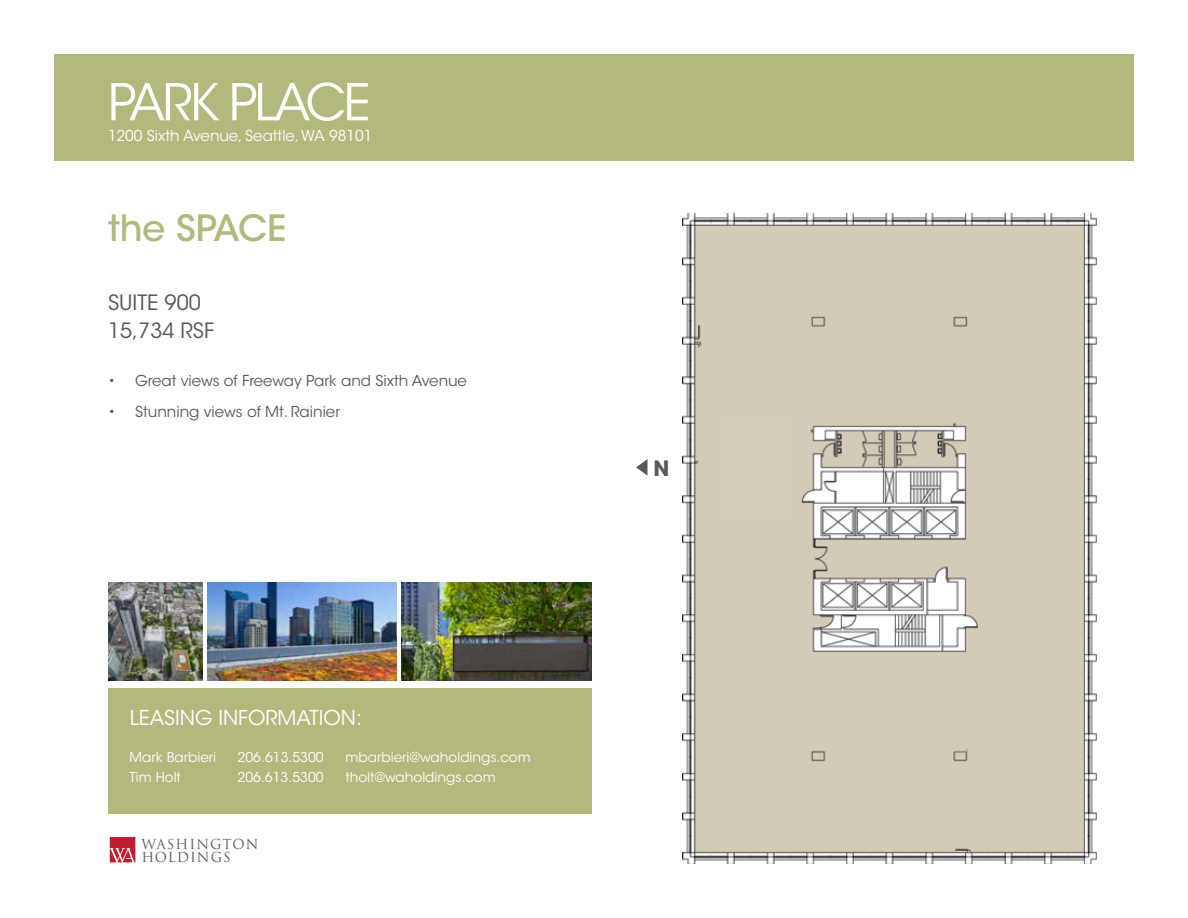
<style>
.page{position:relative;width:1188px;height:918px;background:#fff}
.page>*{position:absolute;margin:0;border:0;box-sizing:border-box;transform-origin:0 0}
.t1{font:50.4px "ITC Avant Garde Std";letter-spacing:-.05em;color:#fff}
.t2{font:500 36px "ITC Avant Garde Std";color:#b3b87c}
.t3{font:21px/28.5px "ITC Avant Garde Std";color:#58595b}
.t4{font:700 21px "ITC Avant Garde Std";color:#58595b}
.t5{font:20.4px "ITC Avant Garde Std";color:#fff}
.t6{font:15px "ITC Avant Garde Std";color:#58595b}
.t7{font:15px "ITC Avant Garde Std";color:#fff}
.t8{font:13.65px "ITC Avant Garde Std";color:#fff}
.t9{font:13.35px/13.6px "Trajan";letter-spacing:.075em;color:#58595b}
</style>
<div class="page">
<img style="left:682px;top:214px;width:415px;height:650px">
<div style="left:719px;top:414px;width:72px;height:106px;background:#d2ccb8"></div>
<img style="left:402px;top:583px;width:189px;height:98px">
<img style="left:108px;top:583px;width:95px;height:98px">
<img style="left:208px;top:583px;width:189px;height:98px">
<div style="left:54px;top:54px;width:1080px;height:107px;background:#b3b87c"></div>
<svg style="left:110px;top:837px;width:25px;height:25px"></svg>
<div style="left:108px;top:688px;width:484px;height:126px;background:#b3b87c"></div>
<svg style="left:636px;top:459px;width:12px;height:17px"></svg>
<h1 class="t1" style="left:108px;top:72px;width:264px">PARK PLACE</h1>
<p class="t7" style="left:108px;top:126px;width:266px">1200 Sixth Avenue, Seattle, WA 98101</p>
<h2 class="t2" style="left:108px;top:205px;width:180px">the SPACE</h2>
<h3 class="t3" style="left:108px;top:288px;width:108px">SUITE 900<br>15,734 RSF</h3>
<p class="t6" style="left:108px;top:371px;width:361px">• Great views of Freeway Park and Sixth Avenue</p>
<p class="t6" style="left:108px;top:403px;width:234px">• Stunning views of Mt. Rainier</p>
<h3 class="t5" style="left:130px;top:705px;width:234px">LEASING INFORMATION:</h3>
<p class="t8" style="left:130px;top:749px;width:88px">Mark Barbieri</p>
<p class="t8" style="left:238px;top:749px;width:88px">206.613.5300</p>
<p class="t8" style="left:346px;top:749px;width:187px">mbarbieri@waholdings.com</p>
<p class="t8" style="left:130px;top:769px;width:53px">Tim Holt</p>
<p class="t8" style="left:238px;top:769px;width:88px">206.613.5300</p>
<p class="t8" style="left:346px;top:769px;width:152px">tholt@waholdings.com</p>
<p class="t9" style="left:141px;top:837px;width:119px">WASHINGTON<br>HOLDINGS</p>
<h3 class="t4" style="left:654px;top:454px;width:17px">N</h3>
</div>
